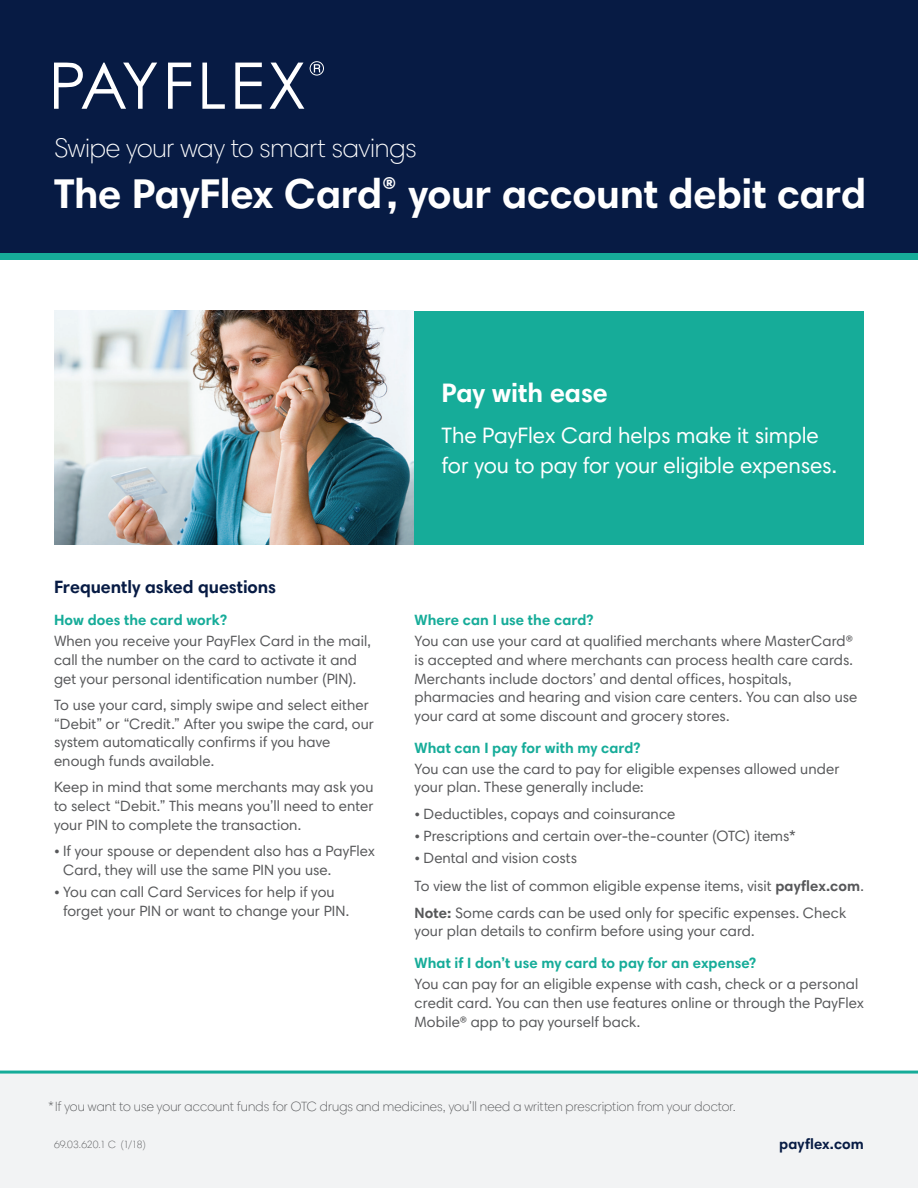
<style>
.page{position:relative;width:918px;height:1188px;background:#fff}
.page>*{position:absolute;margin:0;border:0;box-sizing:border-box;transform-origin:0 0}
.t1{font:700 42px "Harmonia Sans Std";letter-spacing:-.01em;color:#fff}
.t2{font:300 27px "Harmonia Sans Std";letter-spacing:-.005em;color:#fff}
.t3{font:700 27px "Harmonia Sans Std";letter-spacing:-.005em;color:#fff}
.t4{font:22.5px/30px "Harmonia Sans Std";letter-spacing:-.005em;color:#fff}
.t5{font:700 18px "Harmonia Sans Std";letter-spacing:-.005em;color:#071b44}
.t6{font:15px/18.8px "Harmonia Sans Std";letter-spacing:.005em;color:#57585a}
.t7{font:700 15px "Harmonia Sans Std";letter-spacing:.005em;color:#16ac99}
.t8{font:700 15px "Harmonia Sans Std";letter-spacing:.005em;color:#071b44}
.t9{font:300 13.5px "Harmonia Sans Std";letter-spacing:.005em;color:#57585a}
.t10{font:300 10.5px "Harmonia Sans Std";color:#57585a}
.s1{font-weight:700}
</style>
<div class="page">
<div style="left:0;top:1072px;width:918px;height:116px;background:#f2f3f4"></div>
<hr style="left:0;top:1071px;width:918px;height:3px;background:#16ac99">
<div style="left:0;top:0;width:918px;height:257px;background:#071b44"></div>
<div style="left:0;top:253px;width:918px;height:7px;background:#16ac99"></div>
<img style="left:54px;top:311px;width:360px;height:233px">
<svg style="left:54px;top:63px;width:103px;height:46px"></svg>
<svg style="left:168px;top:63px;width:23px;height:46px"></svg>
<svg style="left:202px;top:63px;width:23px;height:46px"></svg>
<svg style="left:235px;top:63px;width:27px;height:46px"></svg>
<svg style="left:270px;top:63px;width:34px;height:46px"></svg>
<svg style="left:310px;top:61px;width:14px;height:15px"></svg>
<div style="left:415px;top:311px;width:449px;height:233px;background:#16ac99"></div>
<p class="t2" style="left:54px;top:131px;width:364px">Swipe your way to smart savings</p>
<h1 class="t1" style="left:54px;top:167px;width:814px">The PayFlex Card<sup>®</sup>, your account debit card</h1>
<h2 class="t3" style="left:442px;top:376px;width:168px">Pay with ease</h2>
<p class="t4" style="left:442px;top:420px;width:397px">The PayFlex Card helps make it simple for you to pay for your eligible expenses.</p>
<h3 class="t5" style="left:54px;top:576px;width:224px">Frequently asked questions</h3>
<h4 class="t7" style="left:54px;top:611px;width:175px">How does the card work?</h4>
<p class="t6" style="left:54px;top:631px;width:318px">When you receive your PayFlex Card in the mail, call the number on the card to activate it and get your personal identification number (PIN).</p>
<p class="t6" style="left:54px;top:695px;width:321px">To use your card, simply swipe and select either “Debit” or “Credit.” After you swipe the card, our system automatically confirms if you have enough funds available.</p>
<p class="t6" style="left:54px;top:778px;width:321px;text-align:justify">Keep in mind that some merchants may ask you to select “Debit.” This means you’ll need to enter your PIN to complete the transaction.</p>
<p class="t6" style="left:63px;top:842px;width:314px;text-indent:-9px">• If your spouse or dependent also has a PayFlex<br>Card, they will use the same PIN you use.</p>
<p class="t6" style="left:63px;top:882px;width:288px;text-indent:-9px">• You can call Card Services for help if you forget your PIN or want to change your PIN.</p>
<h4 class="t7" style="left:415px;top:611px;width:180px">Where can I use the card?</h4>
<p class="t6" style="left:415px;top:631px;width:444px">You can use your card at qualified merchants where MasterCard® is accepted and where merchants can process health care cards.<br>Merchants include doctors’ and dental offices, hospitals, pharmacies and hearing and vision care centers. You can also use your card at some discount and grocery stores.</p>
<h4 class="t7" style="left:415px;top:738px;width:228px">What can I pay for with my card?</h4>
<p class="t6" style="left:415px;top:759px;width:426px">You can use the card to pay for eligible expenses allowed under your plan. These generally include:</p>
<p class="t6" style="left:415px;top:804px;width:262px">• Deductibles, copays and coinsurance</p>
<p class="t6" style="left:415px;top:826px;width:382px">• Prescriptions and certain over-the-counter (OTC) items*</p>
<p class="t6" style="left:415px;top:848px;width:164px">• Dental and vision costs</p>
<p class="t6" style="left:415px;top:877px;width:451px">To view the list of common eligible expense items, visit <span class="s1">payflex.com</span>.</p>
<p class="t6" style="left:415px;top:903px;width:433px"><span class="s1">Note:</span> Some cards can be used only for specific expenses. Check your plan details to confirm before using your card.</p>
<h4 class="t7" style="left:415px;top:954px;width:343px">What if I don’t use my card to pay for an expense?</h4>
<p class="t6" style="left:415px;top:974px;width:451px">You can pay for an eligible expense with cash, check or a personal credit card. You can then use features online or through the PayFlex<br>Mobile® app to pay yourself back.</p>
<p class="t9" style="left:49px;top:1099px;width:689px">*If you want to use your account funds for OTC drugs and medicines, you’ll need a written prescription from your doctor.</p>
<p class="t10" style="left:54px;top:1138px;width:93px">69.03.620.1 C (1/18)</p>
<p class="t8" style="left:779px;top:1135px;width:86px">payflex.com</p>
</div>
